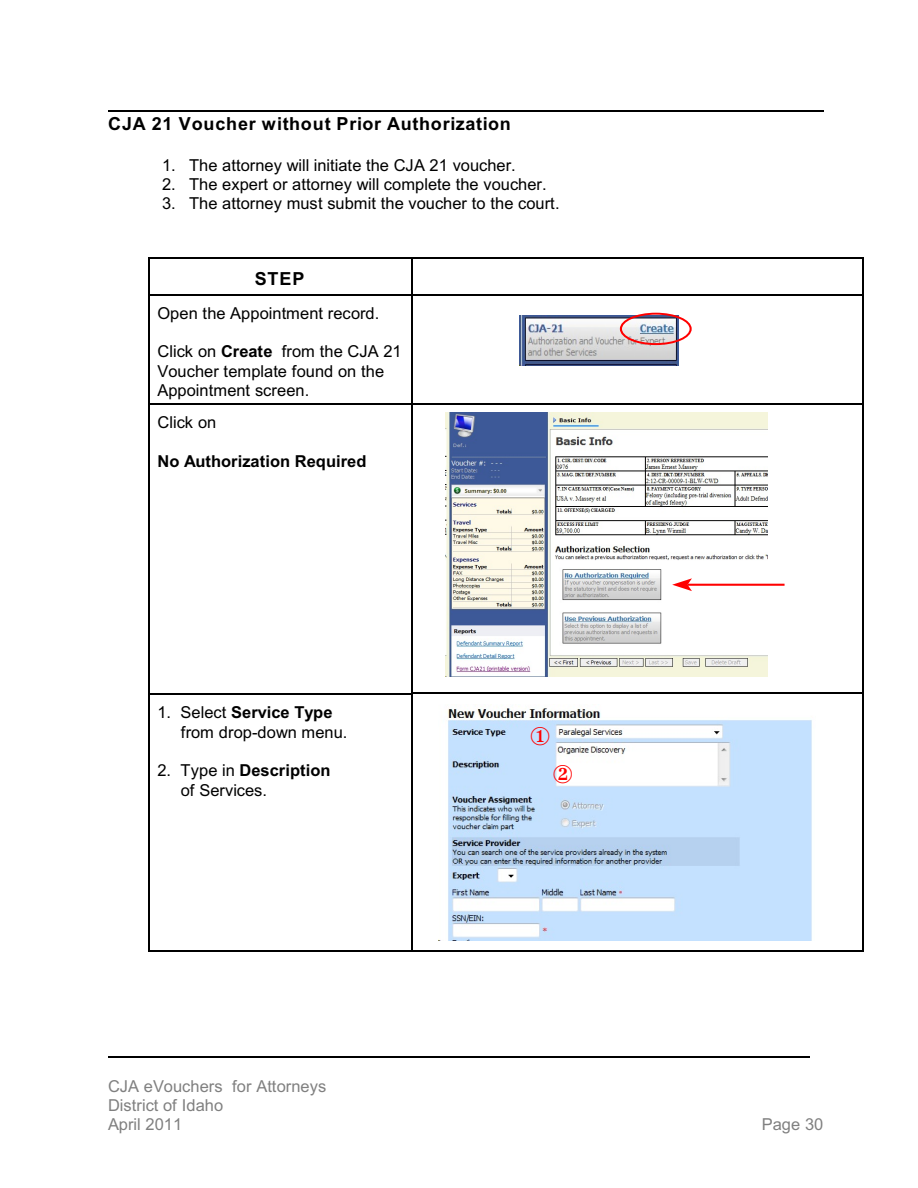
<style>
.page{position:relative;width:918px;height:1188px;background:#fff}
.page>*{position:absolute;margin:0;border:0;box-sizing:border-box;transform-origin:0 0}
.t1{font:700 18px "Arial";letter-spacing:.045em;color:#000}
.t2{font:16.5px/19.2px "Arial";color:#000}
.t3{font:16.5px/19px "Arial";color:#808080}
.t4{font:700 16.5px "Arial";color:#000}
.s1{font-weight:700}
</style>
<div class="page">
<hr style="left:148px;top:258px;width:2px;height:36px;background:#000">
<hr style="left:148px;top:258px;width:264px;height:1px;background:#000">
<hr style="left:412px;top:258px;width:1px;height:36px;background:#000">
<hr style="left:863px;top:258px;width:1px;height:36px;background:#000">
<hr style="left:412px;top:258px;width:452px;height:1px;background:#000">
<hr style="left:148px;top:294px;width:2px;height:109px;background:#000">
<hr style="left:148px;top:294px;width:264px;height:1px;background:#000">
<hr style="left:412px;top:294px;width:1px;height:109px;background:#000">
<hr style="left:863px;top:294px;width:1px;height:109px;background:#000">
<hr style="left:412px;top:294px;width:452px;height:1px;background:#000">
<hr style="left:148px;top:404px;width:2px;height:289px;background:#000">
<hr style="left:148px;top:404px;width:264px;height:1px;background:#000">
<hr style="left:412px;top:404px;width:1px;height:289px;background:#000">
<hr style="left:863px;top:404px;width:1px;height:289px;background:#000">
<hr style="left:412px;top:404px;width:452px;height:1px;background:#000">
<hr style="left:412px;top:692px;width:452px;height:1px;background:#000">
<hr style="left:148px;top:693px;width:2px;height:258px;background:#000">
<hr style="left:148px;top:693px;width:264px;height:2px;background:#000">
<hr style="left:148px;top:950px;width:264px;height:1px;background:#000">
<hr style="left:412px;top:693px;width:1px;height:258px;background:#000">
<hr style="left:863px;top:693px;width:1px;height:258px;background:#000">
<hr style="left:412px;top:950px;width:452px;height:1px;background:#000">
<img style="left:438px;top:706px;width:374px;height:235px">
<img style="left:446px;top:412px;width:322px;height:265px">
<img style="left:519px;top:316px;width:160px;height:50px">
<hr style="left:108px;top:110px;width:715px;height:1px;background:#000">
<svg style="left:619px;top:312px;width:73px;height:34px"></svg>
<svg style="left:672px;top:578px;width:20px;height:13px"></svg>
<hr style="left:688px;top:584px;width:97px;height:2px;background:#f00">
<hr style="left:108px;top:1056px;width:702px;height:2px;background:#000">
<svg style="left:554px;top:765px;width:18px;height:18px"></svg>
<svg style="left:531px;top:727px;width:18px;height:18px"></svg>
<p class="t1" style="left:108px;top:117px;width:404px">CJA 21 Voucher without Prior Authorization</p>
<p class="t2" style="left:162px;top:157px;width:355px">1. The attorney will initiate the CJA 21 voucher.</p>
<p class="t2" style="left:162px;top:176px;width:386px">2. The expert or attorney will complete the voucher.</p>
<p class="t2" style="left:162px;top:195px;width:399px">3. The attorney must submit the voucher to the court.</p>
<p class="t1" style="left:255px;top:272px;width:51px">STEP</p>
<p class="t2" style="left:158px;top:305px;width:223px">Open the Appointment record.</p>
<p class="t2" style="left:158px;top:343px;width:246px">Click on <span class="s1">Create</span> from the CJA 21<br>Voucher template found on the<br>Appointment screen.</p>
<p class="t2" style="left:158px;top:414px;width:60px">Click on</p>
<p class="t4" style="left:158px;top:455px;width:211px">No Authorization Required</p>
<p class="t2" style="left:181px;top:705px;width:168px;text-indent:-23px">1. Select <span class="s1">Service Type </span>from drop-down menu.</p>
<p class="t2" style="left:181px;top:762px;width:151px;text-indent:-23px">2. Type in <span class="s1">Description </span>of Services.</p>
<p class="t3" style="left:108px;top:1078px;width:220px">CJA eVouchers for Attorneys<br>District of Idaho<br>April 2011</p>
<p class="t3" style="left:762px;top:1117px;width:63px">Page 30</p>
</div>
